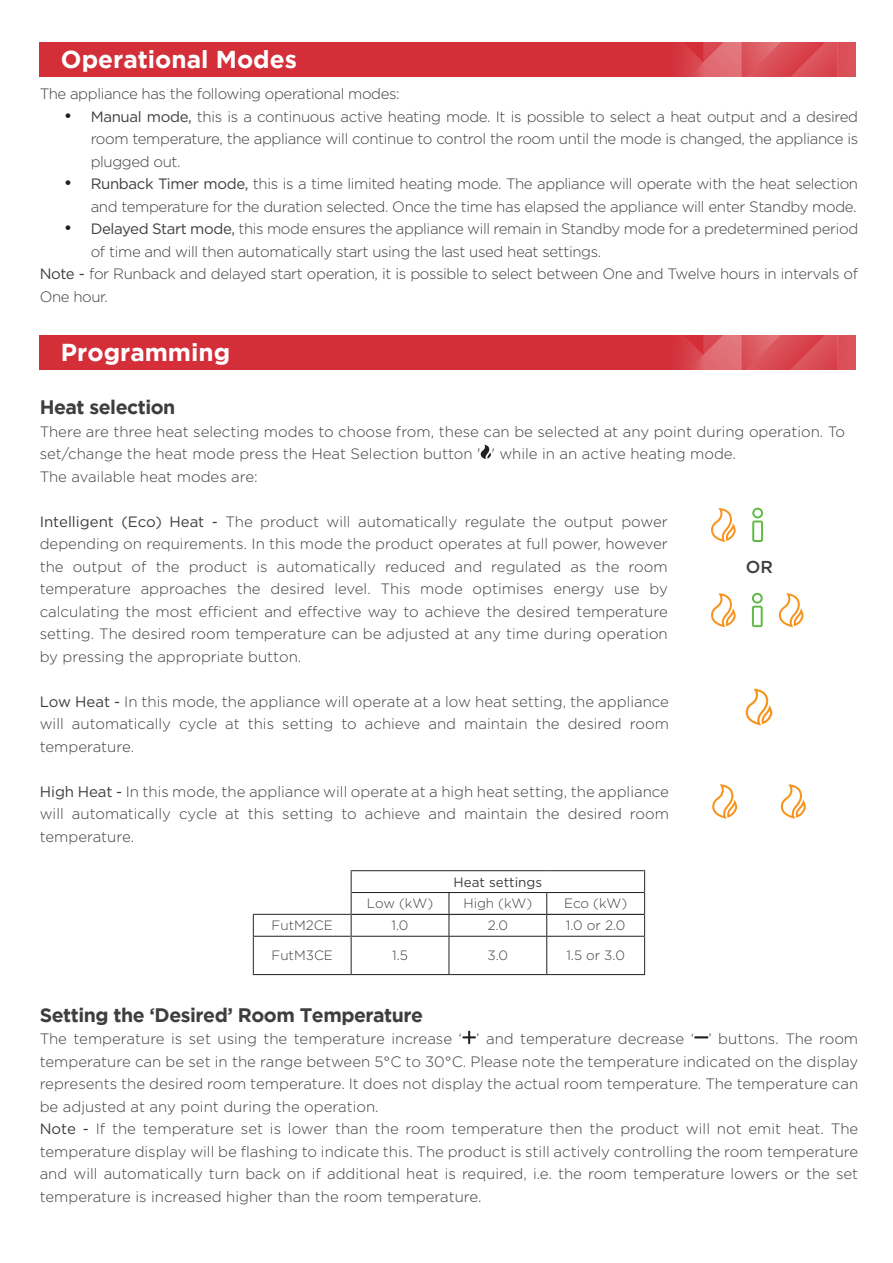
<style>
.page{position:relative;width:893px;height:1263px;background:#fff}
.page>*{position:absolute;margin:0;border:0;box-sizing:border-box;transform-origin:0 0}
.t1{font:700 24.45px "Gotham";color:#fff}
.t2{font:700 19.5px "Gotham";letter-spacing:-.025em;color:#3e3e3f}
.t3{font:500 17.25px "Gotham";color:#3e3e3f}
.t4{font:300 15px/22.5px "Gotham";letter-spacing:-.025em;color:#3e3e3f;text-align:justify}
.t5{font:300 15px/22.5px "Gotham";color:#3e3e3f}
.t6{font:300 13.5px "Gotham";color:#3e3e3f}
.t7{font:13.5px "Gotham";color:#3e3e3f}
.s1{font-weight:400;font-size:18px;color:#231f20}
.s2{font-weight:400}
</style>
<div class="page">
<div style="left:40px;top:42px;width:816px;height:34px;background:#d42f39"></div>
<svg style="left:838px;top:42px;width:18px;height:35px"></svg>
<svg style="left:666px;top:42px;width:172px;height:35px"></svg>
<div style="left:40px;top:335px;width:816px;height:34px;background:#d42f39"></div>
<svg style="left:838px;top:335px;width:18px;height:35px"></svg>
<svg style="left:666px;top:335px;width:172px;height:35px"></svg>
<svg style="left:481px;top:445px;width:10px;height:14px"></svg>
<hr style="left:352px;top:892px;width:97px;height:1px;background:#231f20">
<hr style="left:449px;top:892px;width:98px;height:1px;background:#231f20">
<hr style="left:547px;top:892px;width:97px;height:1px;background:#231f20">
<svg style="left:449px;top:893px;width:1px;height:43px"></svg>
<svg style="left:546px;top:893px;width:1px;height:43px"></svg>
<hr style="left:352px;top:936px;width:97px;height:1px;background:#231f20">
<hr style="left:449px;top:936px;width:98px;height:1px;background:#231f20">
<hr style="left:449px;top:937px;width:1px;height:37px;background:#231f20">
<hr style="left:547px;top:936px;width:97px;height:1px;background:#231f20">
<hr style="left:546px;top:937px;width:1px;height:37px;background:#231f20">
<hr style="left:351px;top:974px;width:98px;height:1px;background:#231f20">
<hr style="left:449px;top:974px;width:98px;height:1px;background:#231f20">
<hr style="left:547px;top:974px;width:98px;height:1px;background:#231f20">
<hr style="left:254px;top:936px;width:97px;height:1px;background:#231f20">
<hr style="left:253px;top:974px;width:98px;height:1px;background:#231f20">
<hr style="left:253px;top:914px;width:99px;height:1px;background:#3e3e3f">
<svg style="left:253px;top:915px;width:1px;height:21px"></svg>
<hr style="left:253px;top:936px;width:1px;height:38px;background:#3e3e3f">
<hr style="left:351px;top:870px;width:98px;height:1px;background:#3e3e3f">
<hr style="left:449px;top:870px;width:98px;height:1px;background:#3e3e3f">
<hr style="left:547px;top:870px;width:98px;height:1px;background:#3e3e3f">
<hr style="left:352px;top:914px;width:97px;height:1px;background:#231f20">
<hr style="left:449px;top:914px;width:98px;height:1px;background:#231f20">
<hr style="left:547px;top:914px;width:97px;height:1px;background:#231f20">
<svg style="left:351px;top:871px;width:1px;height:65px"></svg>
<svg style="left:644px;top:871px;width:1px;height:65px"></svg>
<hr style="left:351px;top:936px;width:1px;height:38px;background:#3e3e3f">
<hr style="left:644px;top:936px;width:1px;height:38px;background:#3e3e3f">
<svg style="left:462px;top:1031px;width:14px;height:13px"></svg>
<svg style="left:694px;top:1036px;width:14px;height:2px"></svg>
<svg style="left:711px;top:508px;width:25px;height:34px"></svg>
<svg style="left:711px;top:593px;width:25px;height:34px"></svg>
<svg style="left:779px;top:593px;width:25px;height:34px"></svg>
<svg style="left:752px;top:593px;width:11px;height:34px"></svg>
<svg style="left:752px;top:508px;width:11px;height:34px"></svg>
<svg style="left:746px;top:689px;width:26px;height:36px"></svg>
<svg style="left:712px;top:784px;width:26px;height:35px"></svg>
<svg style="left:781px;top:784px;width:25px;height:35px"></svg>
<p class="t1" style="left:61px;top:46px;width:237px">Operational Modes</p>
<p class="t4" style="left:40px;top:82px;width:362px">The appliance has the following operational modes:</p>
<p class="t4" style="left:91px;top:105px;width:769px;text-indent:-27px"><span class="s1">•</span> <span class="s2">Manual mode,</span> this is a continuous active heating mode. It is possible to select a heat output and a desired room temperature, the appliance will continue to control the room until the mode is changed, the appliance is plugged out.</p>
<p class="t4" style="left:64px;top:172px;width:796px;text-align:right"><span class="s1">•</span> <span class="s2">Runback Timer mode,</span> this is a time limited heating mode. The appliance will operate with the heat selection and temperature for the duration selected. Once the time has elapsed the appliance will enter Standby mode.</p>
<p class="t4" style="left:91px;top:217px;width:769px;text-indent:-27px"><span class="s1">•</span> <span class="s2">Delayed Start mode,</span> this mode ensures the appliance will remain in Standby mode for a predetermined period of time and will then automatically start using the last used heat settings.</p>
<p class="t4" style="left:40px;top:262px;width:820px"><span class="s2">Note -</span> for Runback and delayed start operation, it is possible to select between One and Twelve hours in intervals of<br>One hour.</p>
<p class="t1" style="left:61px;top:338px;width:171px">Programming</p>
<p class="t2" style="left:40px;top:396px;width:137px">Heat selection</p>
<p class="t5" style="left:40px;top:420px;width:807px">There are three heat selecting modes to choose from, these can be selected at any point during operation. To set/change the heat mode press the Heat Selection button ' ' while in an active heating mode.</p>
<p class="t5" style="left:40px;top:465px;width:220px">The available heat modes are:</p>
<p class="t4" style="left:40px;top:510px;width:630px"><span class="s2">Intelligent (Eco) Heat -</span> The product will automatically regulate the output power depending on requirements. In this mode the product operates at full power, however the output of the product is automatically reduced and regulated as the room temperature approaches the desired level. This mode optimises energy use by calculating the most efficient and effective way to achieve the desired temperature setting. The desired room temperature can be adjusted at any time during operation by pressing the appropriate button.</p>
<p class="t4" style="left:40px;top:690px;width:631px"><span class="s2">Low Heat -</span> In this mode, the appliance will operate at a low heat setting, the appliance will automatically cycle at this setting to achieve and maintain the desired room temperature.</p>
<p class="t4" style="left:40px;top:780px;width:631px"><span class="s2">High Heat -</span> In this mode, the appliance will operate at a high heat setting, the appliance will automatically cycle at this setting to achieve and maintain the desired room temperature.</p>
<p class="t7" style="left:453px;top:874px;width:90px">Heat settings</p>
<p class="t6" style="left:367px;top:896px;width:68px">Low (kW)</p>
<p class="t6" style="left:463px;top:896px;width:70px">High (kW)</p>
<p class="t6" style="left:564px;top:896px;width:65px">Eco (kW)</p>
<p class="t6" style="left:272px;top:918px;width:63px">FutM2CE</p>
<p class="t6" style="left:392px;top:918px;width:18px">1.0</p>
<p class="t6" style="left:488px;top:918px;width:22px">2.0</p>
<p class="t6" style="left:566px;top:918px;width:61px">1.0 or 2.0</p>
<p class="t6" style="left:271px;top:948px;width:63px">FutM3CE</p>
<p class="t6" style="left:392px;top:948px;width:17px">1.5</p>
<p class="t6" style="left:488px;top:948px;width:22px">3.0</p>
<p class="t6" style="left:566px;top:948px;width:60px">1.5 or 3.0</p>
<p class="t3" style="left:746px;top:556px;width:29px">OR</p>
<p class="t2" style="left:40px;top:1003px;width:385px">Setting the ‘Desired’ Room Temperature</p>
<p class="t4" style="left:40px;top:1027px;width:820px">The temperature is set using the temperature increase ‘ ’ and temperature decrease ‘ ’ buttons. The room temperature can be set in the range between 5°C to 30°C. Please note the temperature indicated on the display represents the desired room temperature. It does not display the actual room temperature. The temperature can be adjusted at any point during the operation.</p>
<p class="t4" style="left:40px;top:1117px;width:820px"><span class="s2">Note -</span> If the temperature set is lower than the room temperature then the product will not emit heat. The temperature display will be flashing to indicate this. The product is still actively controlling the room temperature and will automatically turn back on if additional heat is required, i.e. the room temperature lowers or the set temperature is increased higher than the room temperature.</p>
</div>
